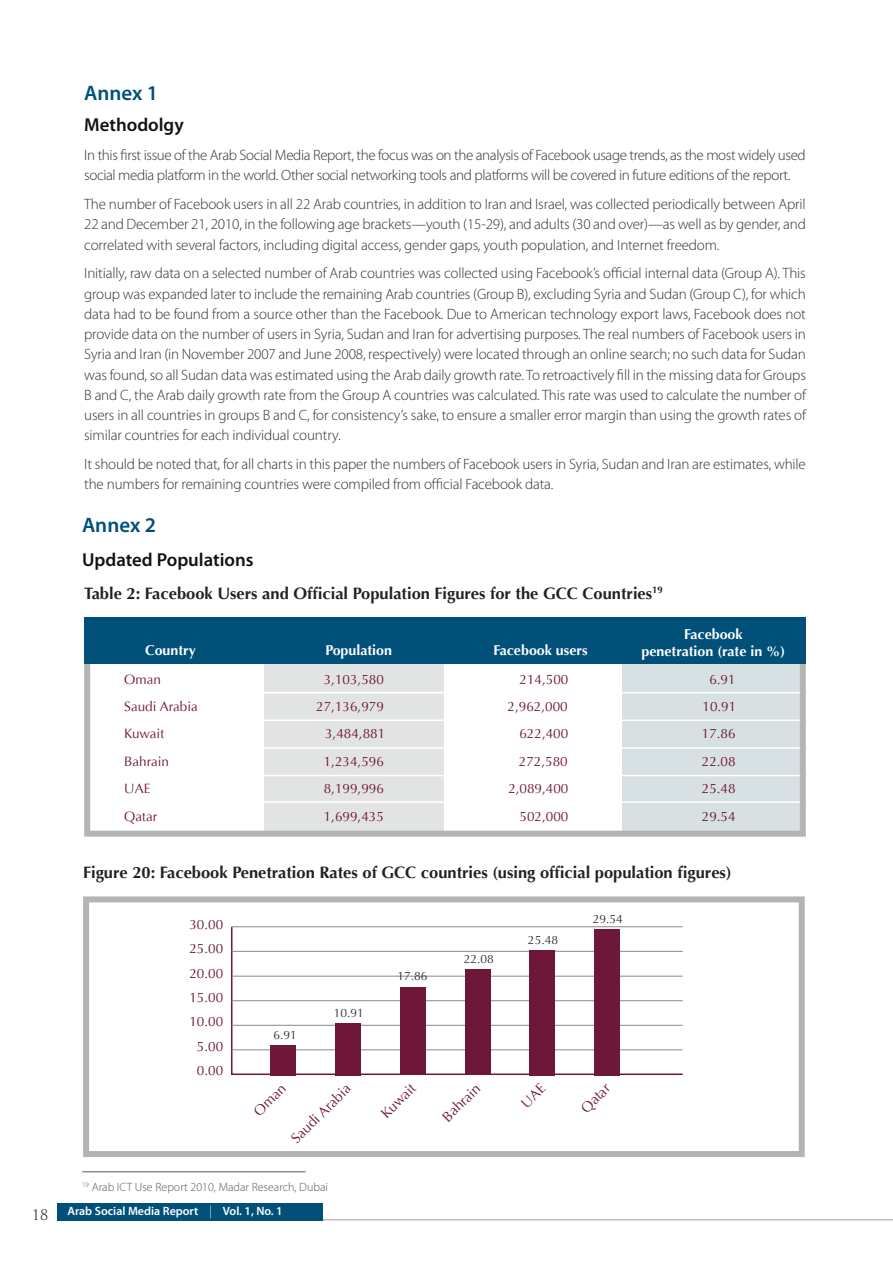
<style>
.page{position:relative;width:893px;height:1263px;background:#fff}
.page>*{position:absolute;margin:0;border:0;box-sizing:border-box;transform-origin:0 0}
.t1{font:600 21px "Myriad Pro";letter-spacing:-.005em;color:#005079}
.t2{font:600 18.75px "Myriad Pro";color:#121212}
.t3{font:700 16.5px "Optima";color:#212222}
.t4{font:300 15px/20.2px "Myriad Pro";letter-spacing:-.01em;color:#303231}
.t5{font:700 14.25px/16.5px "Optima";color:#fff;text-align:center}
.t6{font:14.25px "Optima";color:#6f1738}
.t7{font:14.25px "Trajan Pro";color:#3d3f3f}
.t8{font:13.5px/24.5px "Optima";color:#6f1738;text-align:center}
.t9{font:300 12px "Myriad Pro";color:#565858}
.t10{font:600 12px "Myriad Pro";color:#fff}
.t11{font:12px "Optima";color:#303231}
</style>
<div class="page">
<hr style="left:319px;top:1219px;width:574px;height:1px;background:#bdc0c0">
<div style="left:57px;top:1203px;width:266px;height:17px;background:#005079"></div>
<svg style="left:210px;top:1205px;width:1px;height:13px"></svg>
<div style="left:264px;top:641px;width:180px;height:190px;background:#e2e4e4"></div>
<div style="left:622px;top:641px;width:178px;height:190px;background:#d7e0e2"></div>
<div style="left:84px;top:623px;width:722px;height:214px;border:6px solid #b3b5b4"></div>
<div style="left:84px;top:618px;width:722px;height:46px;background:#005079"></div>
<hr style="left:91px;top:692px;width:709px;height:1px;background:#fff">
<hr style="left:91px;top:747px;width:709px;height:2px;background:#fff">
<hr style="left:91px;top:801px;width:709px;height:2px;background:#fff">
<hr style="left:91px;top:719px;width:709px;height:2px;background:#fff">
<hr style="left:91px;top:775px;width:709px;height:1px;background:#fff">
<div style="left:83px;top:896px;width:722px;height:261px;border:6px solid #b3b5b4"></div>
<svg style="left:231px;top:926px;width:452px;height:150px"></svg>
<hr style="left:232px;top:1049px;width:451px;height:1px;background:#888a8a">
<hr style="left:232px;top:951px;width:451px;height:1px;background:#888a8a">
<hr style="left:232px;top:1000px;width:451px;height:1px;background:#888a8a">
<hr style="left:232px;top:1025px;width:451px;height:1px;background:#888a8a">
<hr style="left:232px;top:926px;width:451px;height:1px;background:#888a8a">
<hr style="left:232px;top:976px;width:451px;height:1px;background:#888a8a">
<div style="left:270px;top:1045px;width:26px;height:30px;background:#6f1738"></div>
<div style="left:335px;top:1023px;width:26px;height:52px;background:#6f1738"></div>
<div style="left:400px;top:987px;width:25px;height:88px;background:#6f1738"></div>
<div style="left:465px;top:969px;width:25px;height:106px;background:#6f1738"></div>
<div style="left:530px;top:950px;width:25px;height:125px;background:#6f1738"></div>
<div style="left:594px;top:929px;width:26px;height:146px;background:#6f1738"></div>
<hr style="left:82px;top:1171px;width:224px;height:1px;background:#565858">
<h1 class="t1" style="left:84px;top:80px;width:75px">Annex 1</h1>
<p class="t2" style="left:84px;top:113px;width:101px">Methodolgy</p>
<p class="t4" style="left:84px;top:145px;width:723px">In this first issue of the Arab Social Media Report, the focus was on the analysis of Facebook usage trends, as the most widely used social media platform in the world. Other social networking tools and platforms will be covered in future editions of the report.</p>
<p class="t4" style="left:84px;top:194px;width:723px;text-align:justify">The number of Facebook users in all 22 Arab countries, in addition to Iran and Israel, was collected periodically between April 22 and December 21, 2010, in the following age brackets—youth (15-29), and adults (30 and over)—as well as by gender, and correlated with several factors, including digital access, gender gaps, youth population, and Internet freedom.</p>
<p class="t4" style="left:84px;top:263px;width:723px;text-align:justify">Initially, raw data on a selected number of Arab countries was collected using Facebook’s official internal data (Group A). This group was expanded later to include the remaining Arab countries (Group B), excluding Syria and Sudan (Group C), for which data had to be found from a source other than the Facebook. Due to American technology export laws, Facebook does not provide data on the number of users in Syria, Sudan and Iran for advertising purposes. The real numbers of Facebook users in Syria and Iran (in November 2007 and June 2008, respectively) were located through an online search; no such data for Sudan was found, so all Sudan data was estimated using the Arab daily growth rate. To retroactively fill in the missing data for Groups B and C, the Arab daily growth rate from the Group A countries was calculated. This rate was used to calculate the number of users in all countries in groups B and C, for consistency’s sake, to ensure a smaller error margin than using the growth rates of similar countries for each individual country.</p>
<p class="t4" style="left:84px;top:454px;width:723px">It should be noted that, for all charts in this paper the numbers of Facebook users in Syria, Sudan and Iran are estimates, while the numbers for remaining countries were compiled from official Facebook data.</p>
<h1 class="t1" style="left:82px;top:512px;width:75px">Annex 2</h1>
<p class="t2" style="left:82px;top:547px;width:173px">Updated Populations</p>
<p class="t3" style="left:84px;top:584px;width:580px">Table 2: Facebook Users and Official Population Figures for the GCC Countries<sup>19</sup></p>
<p class="t5" style="left:145px;top:642px;width:52px">Country</p>
<p class="t5" style="left:325px;top:642px;width:68px">Population</p>
<p class="t5" style="left:493px;top:642px;width:96px">Facebook users</p>
<p class="t5" style="left:641px;top:626px;width:145px">Facebook<br>penetration (rate in %)</p>
<p class="t8" style="left:124px;top:667px;width:38px">Oman</p>
<p class="t8" style="left:324px;top:667px;width:62px">3,103,580</p>
<p class="t8" style="left:520px;top:667px;width:50px">214,500</p>
<p class="t8" style="left:709px;top:667px;width:28px">6.91</p>
<p class="t8" style="left:124px;top:694px;width:75px">Saudi Arabia</p>
<p class="t8" style="left:316px;top:694px;width:69px">27,136,979</p>
<p class="t8" style="left:508px;top:694px;width:62px">2,962,000</p>
<p class="t8" style="left:702px;top:694px;width:35px">10.91</p>
<p class="t8" style="left:124px;top:722px;width:41px">Kuwait</p>
<p class="t8" style="left:325px;top:722px;width:62px">3,484,881</p>
<p class="t8" style="left:519px;top:722px;width:50px">622,400</p>
<p class="t8" style="left:702px;top:722px;width:35px">17.86</p>
<p class="t8" style="left:124px;top:749px;width:46px">Bahrain</p>
<p class="t8" style="left:324px;top:749px;width:62px">1,234,596</p>
<p class="t8" style="left:519px;top:749px;width:50px">272,580</p>
<p class="t8" style="left:702px;top:749px;width:35px">22.08</p>
<p class="t8" style="left:124px;top:776px;width:28px">UAE</p>
<p class="t8" style="left:324px;top:776px;width:62px">8,199,996</p>
<p class="t8" style="left:508px;top:776px;width:62px">2,089,400</p>
<p class="t8" style="left:702px;top:776px;width:35px">25.48</p>
<p class="t8" style="left:124px;top:804px;width:34px">Qatar</p>
<p class="t8" style="left:324px;top:804px;width:62px">1,699,435</p>
<p class="t8" style="left:520px;top:804px;width:50px">502,000</p>
<p class="t8" style="left:702px;top:804px;width:35px">29.54</p>
<p class="t3" style="left:83px;top:863px;width:650px">Figure 20: Facebook Penetration Rates of GCC countries (using official population figures)</p>
<p class="t8" style="left:189px;top:912px;width:35px">30.00<br>25.00<br>20.00<br>15.00<br>10.00<br>5.00<br>0.00</p>
<p class="t11" style="left:273px;top:1028px;width:25px">6.91</p>
<p class="t11" style="left:334px;top:1006px;width:32px">10.91</p>
<p class="t11" style="left:398px;top:969px;width:32px">17.86</p>
<p class="t11" style="left:464px;top:951px;width:32px">22.08</p>
<p class="t11" style="left:528px;top:933px;width:32px">25.48</p>
<p class="t11" style="left:593px;top:912px;width:32px">29.54</p>
<p class="t6" style="left:250px;top:1107px;width:40px;rotate:-45deg">Oman</p>
<p class="t6" style="left:288px;top:1135px;width:79px;rotate:-45deg">Saudi Arabia</p>
<p class="t6" style="left:378px;top:1109px;width:44px;rotate:-45deg">Kuwait</p>
<p class="t6" style="left:439px;top:1113px;width:49px;rotate:-45deg">Bahrain</p>
<p class="t6" style="left:577px;top:1104px;width:36px;rotate:-45deg">Qatar</p>
<p class="t9" style="left:82px;top:1180px;width:247px"><sup>19</sup> Arab ICT Use Report 2010, Madar Research, Dubai</p>
<p class="t7" style="left:32px;top:1205px;width:18px">18</p>
<p class="t10" style="left:67px;top:1204px;width:132px">Arab Social Media Report</p>
<p class="t10" style="left:223px;top:1204px;width:61px">Vol. 1, No. 1</p>
</div>
